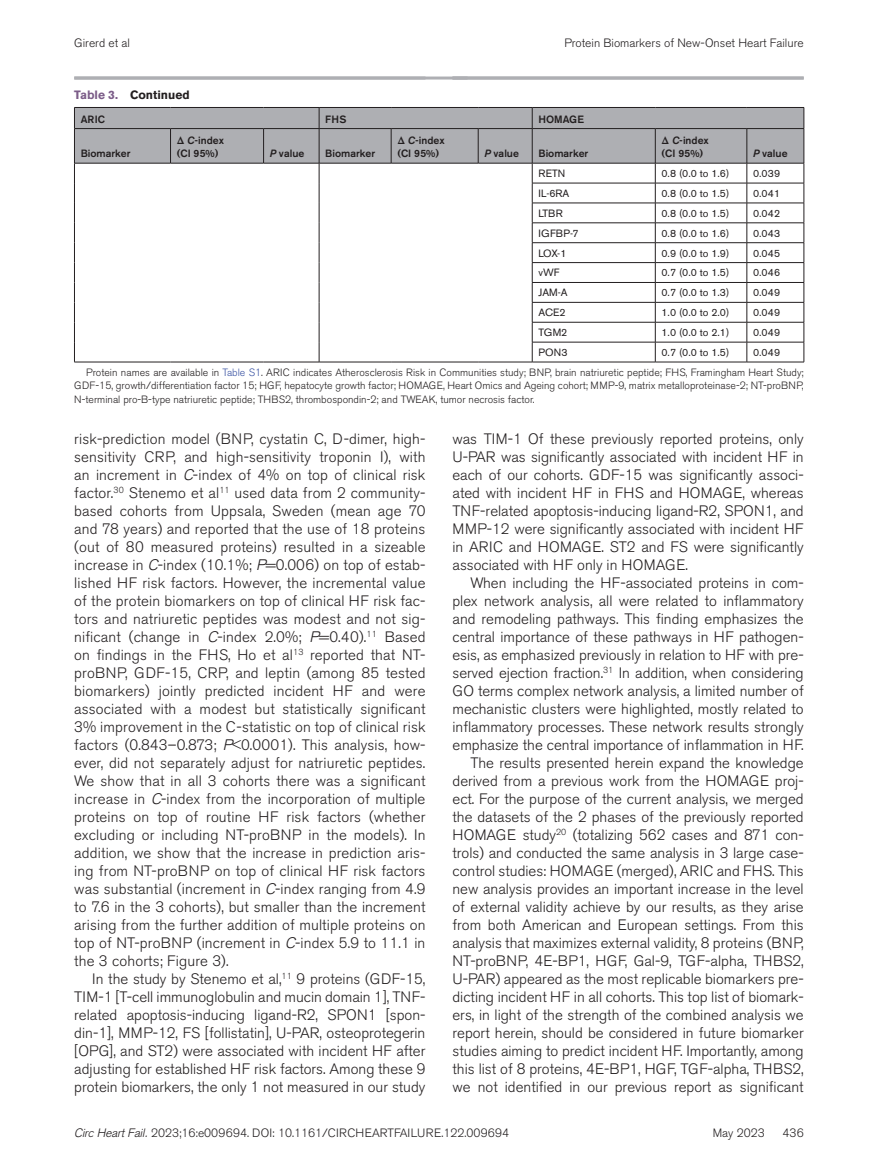
<style>
.page{position:relative;width:878px;height:1175px;background:#fff}
.page>*{position:absolute;margin:0;border:0;box-sizing:border-box;transform-origin:0 0}
.t1{font:300 15px/18px "Akzidenz Grotesk BE";color:#231f20;text-align:justify}
.t2{font:300 12px "Akzidenz Grotesk BE";color:#231f20}
.t3{font:700 12px "Akzidenz Grotesk BE";color:#231f20}
.t4{font:300 10.5px/19.6px "Akzidenz Grotesk BE";color:#231f20}
.t5{font:10.5px "Akzidenz Grotesk BE";color:#231f20}
.t6{font:500 10.5px/13.5px "Akzidenz Grotesk BE";color:#231f20}
.s1{color:#7c5d89}
.s2{font-family:"Gandhari Unicode";font-weight:700}
.s3{font-style:italic}
.s4{font-weight:400}
.s5{color:#3a53a3}
.s6{font-family:"Akzidenz Grotesk";font-style:italic}
.s7{font-size:12.75px}
</style>
<div class="page">
<svg style="left:467px;top:76px;width:336px;height:4px"></svg>
<svg style="left:74px;top:76px;width:393px;height:4px;background:#b8b9bc"></svg>
<hr style="left:74px;top:362px;width:96px;height:1px;background:#231f20">
<hr style="left:170px;top:362px;width:93px;height:1px;background:#231f20">
<hr style="left:263px;top:362px;width:56px;height:1px;background:#231f20">
<hr style="left:319px;top:362px;width:72px;height:1px;background:#231f20">
<hr style="left:391px;top:362px;width:87px;height:1px;background:#231f20">
<hr style="left:478px;top:362px;width:54px;height:1px;background:#231f20">
<hr style="left:532px;top:362px;width:123px;height:1px;background:#231f20">
<hr style="left:655px;top:362px;width:91px;height:1px;background:#231f20">
<svg style="left:74px;top:107px;width:730px;height:255px"></svg>
<hr style="left:746px;top:362px;width:58px;height:1px;background:#231f20">
<p class="t2" style="left:74px;top:36px;width:57px">Girerd et al</p>
<p class="t2" style="left:564px;top:36px;width:241px">Protein Biomarkers of New-Onset Heart Failure</p>
<p class="t3" style="left:74px;top:88px;width:117px"><span class="s1">Table 3.</span> Continued</p>
<p class="t6" style="left:81px;top:112px;width:26px">ARIC</p>
<p class="t6" style="left:325px;top:112px;width:23px">FHS</p>
<p class="t6" style="left:538px;top:112px;width:47px">HOMAGE</p>
<p class="t6" style="left:81px;top:147px;width:51px">Biomarker</p>
<p class="t6" style="left:177px;top:133px;width:49px"><span class="s2">∆</span> <span class="s3">C</span>-index (CI 95%)</p>
<p class="t6" style="left:397px;top:133px;width:49px"><span class="s2">∆</span> <span class="s3">C</span>-index (CI 95%)</p>
<p class="t6" style="left:270px;top:147px;width:36px"><span class="s3">P</span> value</p>
<p class="t6" style="left:325px;top:147px;width:51px">Biomarker</p>
<p class="t6" style="left:484px;top:147px;width:36px"><span class="s3">P</span> value</p>
<p class="t6" style="left:538px;top:147px;width:51px">Biomarker</p>
<p class="t6" style="left:661px;top:133px;width:49px"><span class="s2">∆</span> <span class="s3">C</span>-index (CI 95%)</p>
<p class="t6" style="left:753px;top:147px;width:36px"><span class="s3">P</span> value</p>
<p class="t5" style="left:538px;top:167px;width:28px">RETN</p>
<p class="t5" style="left:661px;top:167px;width:69px">0.8 (0.0 to 1.6)</p>
<p class="t5" style="left:753px;top:167px;width:29px">0.039</p>
<p class="t5" style="left:538px;top:187px;width:32px">IL-6RA</p>
<p class="t5" style="left:661px;top:187px;width:69px">0.8 (0.0 to 1.5)</p>
<p class="t5" style="left:753px;top:187px;width:29px">0.041</p>
<p class="t5" style="left:538px;top:207px;width:26px">LTBR</p>
<p class="t5" style="left:661px;top:207px;width:69px">0.8 (0.0 to 1.5)</p>
<p class="t5" style="left:753px;top:207px;width:29px">0.042</p>
<p class="t5" style="left:538px;top:227px;width:42px">IGFBP-7</p>
<p class="t5" style="left:661px;top:227px;width:69px">0.8 (0.0 to 1.6)</p>
<p class="t5" style="left:753px;top:227px;width:29px">0.043</p>
<p class="t5" style="left:538px;top:247px;width:30px">LOX-1</p>
<p class="t5" style="left:661px;top:247px;width:69px">0.9 (0.0 to 1.9)</p>
<p class="t5" style="left:753px;top:247px;width:29px">0.045</p>
<p class="t5" style="left:538px;top:266px;width:22px">vWF</p>
<p class="t5" style="left:661px;top:266px;width:69px">0.7 (0.0 to 1.5)</p>
<p class="t5" style="left:753px;top:266px;width:29px">0.046</p>
<p class="t5" style="left:538px;top:286px;width:31px">JAM-A</p>
<p class="t5" style="left:661px;top:286px;width:69px">0.7 (0.0 to 1.3)</p>
<p class="t5" style="left:753px;top:286px;width:29px">0.049</p>
<p class="t5" style="left:538px;top:306px;width:29px">ACE2</p>
<p class="t5" style="left:661px;top:306px;width:69px">1.0 (0.0 to 2.0)</p>
<p class="t5" style="left:753px;top:306px;width:29px">0.049</p>
<p class="t5" style="left:538px;top:326px;width:30px">TGM2</p>
<p class="t5" style="left:661px;top:326px;width:69px">1.0 (0.0 to 2.1)</p>
<p class="t5" style="left:753px;top:326px;width:29px">0.049</p>
<p class="t5" style="left:538px;top:346px;width:31px">PON3</p>
<p class="t5" style="left:661px;top:346px;width:69px">0.7 (0.0 to 1.5)</p>
<p class="t4" style="left:86px;top:343px;width:719px;text-indent:666px"><span class="s4">0.049<br></span>Protein names are available in <span class="s5">Table S1</span>. ARIC indicates Atherosclerosis Risk in Communities study; BNP, brain natriuretic peptide; FHS, Framingham Heart Study;</p>
<p class="t4" style="left:74px;top:379px;width:730px;line-height:13.5px">GDF-15, growth/differentiation factor 15; HGF, hepatocyte growth factor; HOMAGE, Heart Omics and Ageing cohort; MMP-9, matrix metalloproteinase-2; NT-proBNP,<br>N-terminal pro-B-type natriuretic peptide; THBS2, thrombospondin-2; and TWEAK, tumor necrosis factor.</p>
<p class="t1" style="left:74px;top:430px;width:353px">risk-prediction model (BNP, cystatin C, D-dimer, high&shy;sensitivity CRP, and high-sensitivity troponin I), with an increment in <span class="s6">C</span>-index of 4% on top of clinical risk factor.<sup>30</sup> Stenemo et al<sup>11</sup> used data from 2 community&shy;based cohorts from Uppsala, Sweden (mean age 70 and 78 years) and reported that the use of 18 proteins (out of 80 measured proteins) resulted in a sizeable increase in <span class="s6">C</span>-index (10.1%; <span class="s6">P</span>=0.006) on top of estab&shy;lished HF risk factors. However, the incremental value of the protein biomarkers on top of clinical HF risk fac&shy;tors and natriuretic peptides was modest and not sig&shy;nificant (change in <span class="s6">C</span>-index 2.0%; <span class="s6">P</span>=0.40).<sup>11</sup> Based on findings in the FHS, Ho et al<sup>13</sup> reported that NT&shy;proBNP, GDF-15, CRP, and leptin (among 85 tested biomarkers) jointly predicted incident HF and were associated with a modest but statistically significant 3% improvement in the C-statistic on top of clinical risk factors (0.843–0.873; <span class="s6">P</span><span class="s7">&lt;</span>0.0001). This analysis, how&shy;ever, did not separately adjust for natriuretic peptides.<br>We show that in all 3 cohorts there was a significant increase in <span class="s6">C</span>-index from the incorporation of multiple proteins on top of routine HF risk factors (whether excluding or including NT-proBNP in the models). In addition, we show that the increase in prediction aris&shy;ing from NT-proBNP on top of clinical HF risk factors was substantial (increment in <span class="s6">C</span>-index ranging from 4.9 to 7.6 in the 3 cohorts), but smaller than the increment arising from the further addition of multiple proteins on top of NT-proBNP (increment in <span class="s6">C</span>-index 5.9 to 11.1 in the 3 cohorts; Figure 3).</p>
<p class="t1" style="left:74px;top:970px;width:353px;text-indent:18px">In the study by Stenemo et al,<sup>11</sup> 9 proteins (GDF-15, TIM-1 [T-cell immunoglobulin and mucin domain 1], TNF&shy;related apoptosis-inducing ligand-R2, SPON1 [spon&shy;din-1], MMP-12, FS [follistatin], U-PAR, osteoprotegerin [OPG], and ST2) were associated with incident HF after adjusting for established HF risk factors. Among these 9 protein biomarkers, the only 1 not measured in our study</p>
<p class="t1" style="left:452px;top:430px;width:353px">was TIM-1 Of these previously reported proteins, only U-PAR was significantly associated with incident HF in each of our cohorts. GDF-15 was significantly associ&shy;ated with incident HF in FHS and HOMAGE, whereas TNF-related apoptosis-inducing ligand-R2, SPON1, and MMP-12 were significantly associated with incident HF in ARIC and HOMAGE. ST2 and FS were significantly associated with HF only in HOMAGE.</p>
<p class="t1" style="left:452px;top:574px;width:353px;text-align:right">When including the HF-associated proteins in com&shy;plex network analysis, all were related to inflammatory and remodeling pathways. This finding emphasizes the central importance of these pathways in HF pathogen&shy;esis, as emphasized previously in relation to HF with pre&shy;served ejection fraction.<sup>31</sup> In addition, when considering GO terms complex network analysis, a limited number of mechanistic clusters were highlighted, mostly related to inflammatory processes. These network results strongly emphasize the central importance of inflammation in HF.<br>The results presented herein expand the knowledge derived from a previous work from the HOMAGE proj&shy;ect. For the purpose of the current analysis, we merged the datasets of the 2 phases of the previously reported HOMAGE study<sup>20</sup> (totalizing 562 cases and 871 con&shy;trols) and conducted the same analysis in 3 large case&shy;control studies: HOMAGE (merged), ARIC and FHS. This new analysis provides an important increase in the level of external validity achieve by our results, as they arise from both American and European settings. From this analysis that maximizes external validity, 8 proteins (BNP, NT-proBNP, 4E-BP1, HGF, Gal-9, TGF-alpha, THBS2, U-PAR) appeared as the most replicable biomarkers pre&shy;dicting incident HF in all cohorts. This top list of biomark&shy;ers, in light of the strength of the combined analysis we report herein, should be considered in future biomarker studies aiming to predict incident HF. Importantly, among this list of 8 proteins, 4E-BP1, HGF, TGF-alpha, THBS2, we not identified in our previous report as significant</p>
<p class="t2" style="left:74px;top:1126px;width:436px"><span class="s6">Circ Heart Fail.</span> 2023;16:e009694. DOI: 10.1161/CIRCHEARTFAILURE.122.009694</p>
<p class="t2" style="left:712px;top:1126px;width:53px">May 2023</p>
<p class="t2" style="left:782px;top:1126px;width:23px">436</p>
</div>
